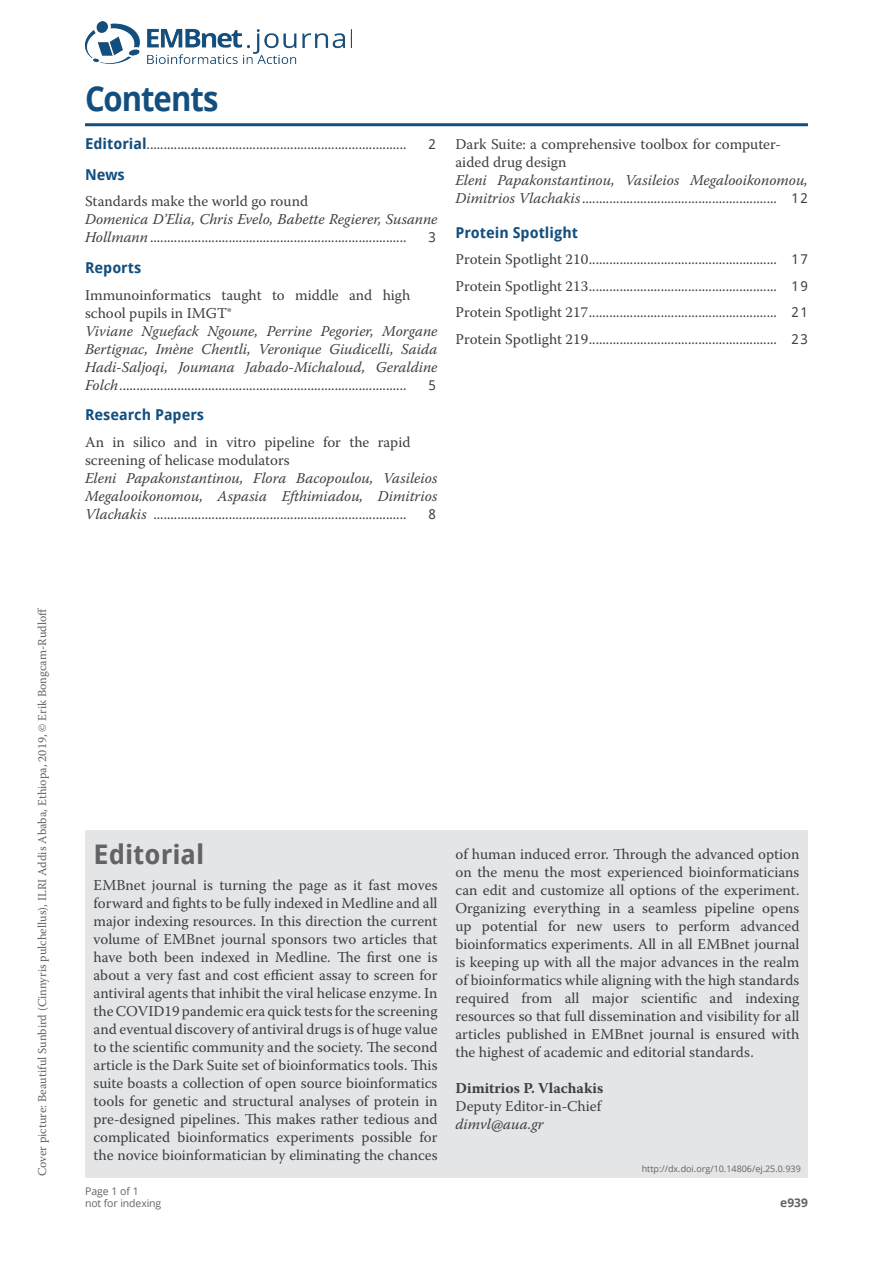
<style>
.page{position:relative;width:893px;height:1263px;background:#fff}
.page>*{position:absolute;margin:0;border:0;box-sizing:border-box;transform-origin:0 0}
.t1{font:700 34.5px "Open Sans";letter-spacing:-.035em;color:#124f7f;scale:.9 1}
.t2{font:700 27px "Droid Sans";color:#636366}
.t3{font:15px/18px "Warnock Pro";color:#3e3e3f}
.t4{font:italic 15px/18px "Warnock Pro";color:#3e3e3f;text-align:justify}
.t5{font:700 15px "Droid Sans";color:#124f7f}
.t6{font:700 15px "Warnock Pro";letter-spacing:.005em;color:#3e3e3f}
.t7{font:13.5px "Droid Sans";color:#3e3e3f}
.t8{font:12px "Warnock Pro";color:#636366}
.t9{font:700 12px "Open Sans";color:#636366}
.t10{font:10.5px/12px "Open Sans";letter-spacing:-.01em;color:#636366}
.t11{font:9px "Open Sans";color:#636366}
.s1{font-family:"Droid Sans";font-weight:700;color:#124f7f}
.s2{font-style:italic}
.s3{font-style:normal}
.s4{font-family:"Droid Sans";font-style:normal;font-size:13.5px}
.s5{font-family:"Droid Sans";font-size:13.5px}
</style>
<div class="page">
<img style="left:85px;top:22px;width:267px;height:42px">
<div style="left:85px;top:830px;width:723px;height:348px;background:#e4e5e7"></div>
<hr style="left:85px;top:123px;width:723px;height:3px;background:#124f7f">
<h1 class="t1" style="left:85px;top:75px;width:150px">Contents</h1>
<p class="t3" style="left:85px;top:135px;width:323px"><span class="s1">Editorial</span>............................................................................</p>
<p class="t7" style="left:429px;top:135px;width:9px">2</p>
<p class="t5" style="left:85px;top:164px;width:41px">News</p>
<p class="t3" style="left:85px;top:192px;width:225px">Standards make the world go round</p>
<p class="t3" style="left:85px;top:210px;width:354px"><span class="s2">Domenica D’Elia, Chris Evelo, Babette Regierer, Susanne<br>Hollmann</span> ...........................................................................</p>
<p class="t7" style="left:429px;top:228px;width:9px">3</p>
<p class="t5" style="left:85px;top:257px;width:58px">Reports</p>
<p class="t3" style="left:85px;top:285px;width:327px">Immunoinformatics taught to middle and high school pupils in IMGT®</p>
<p class="t4" style="left:85px;top:321px;width:354px">Viviane Nguefack Ngoune, Perrine Pegorier, Morgane Bertignac, Imène Chentli, Veronique Giudicelli, Saida Hadi-Saljoqi, Joumana Jabado-Michaloud, Geraldine Folch<span class="s3">....................................................................................</span></p>
<p class="t7" style="left:429px;top:375px;width:9px">5</p>
<p class="t5" style="left:85px;top:404px;width:121px">Research Papers</p>
<p class="t3" style="left:85px;top:433px;width:327px">An in silico and in vitro pipeline for the rapid screening of helicase modulators</p>
<p class="t4" style="left:85px;top:469px;width:354px">Eleni Papakonstantinou, Flora Bacopoulou, Vasileios Megalooikonomou, Aspasia Efthimiadou, Dimitrios Vlachakis <span class="s3">..........................................................................</span></p>
<p class="t7" style="left:429px;top:505px;width:9px">8</p>
<p class="t3" style="left:455px;top:134px;width:327px">Dark Suite: a comprehensive toolbox for computer&shy;aided drug design</p>
<p class="t4" style="left:455px;top:170px;width:354px">Eleni Papakonstantinou, Vasileios Megalooikonomou,<br>Dimitrios Vlachakis<span class="s3">.........................................................</span> <span class="s4">12</span></p>
<p class="t5" style="left:455px;top:221px;width:124px">Protein Spotlight</p>
<p class="t3" style="left:455px;top:246px;width:354px;line-height:26.5px;text-align:justify">Protein Spotlight 210....................................................... <span class="s5">17<br></span>Protein Spotlight 213....................................................... <span class="s5">19<br></span>Protein Spotlight 217....................................................... <span class="s5">21<br></span>Protein Spotlight 219....................................................... <span class="s5">23</span></p>
<p class="t8" style="left:35px;top:1176px;width:570px;rotate:-90deg">Cover picture: Beautiful Sunbird (Cinnyris pulchellus), ILRI Addis Ababa, Ethiopa, 2019, © Erik Bongcam-Rudloff</p>
<h2 class="t2" style="left:94px;top:835px;width:112px">Editorial</h2>
<p class="t3" style="left:94px;top:876px;width:345px;text-align:justify">EMBnet journal is turning the page as it fast moves forward and fights to be fully indexed in Medline and all major indexing resources. In this direction the current volume of EMBnet journal sponsors two articles that have both been indexed in Medline. The first one is about a very fast and cost efficient assay to screen for antiviral agents that inhibit the viral helicase enzyme. In the COVID19 pandemic era quick tests for the screening and eventual discovery of antiviral drugs is of huge value to the scientific community and the society. The second article is the Dark Suite set of bioinformatics tools. This suite boasts a collection of open source bioinformatics tools for genetic and structural analyses of protein in pre-designed pipelines. This makes rather tedious and complicated bioinformatics experiments possible for the novice bioinformatician by eliminating the chances</p>
<p class="t10" style="left:85px;top:1185px;width:78px">Page 1 of 1<br>not for indexing</p>
<p class="t3" style="left:455px;top:844px;width:345px;text-align:justify">of human induced error. Through the advanced option on the menu the most experienced bioinformaticians can edit and customize all options of the experiment.<br>Organizing everything in a seamless pipeline opens up potential for new users to perform advanced bioinformatics experiments. All in all EMBnet journal is keeping up with all the major advances in the realm of bioinformatics while aligning with the high standards required from all major scientific and indexing resources so that full dissemination and visibility for all articles published in EMBnet journal is ensured with the highest of academic and editorial standards.</p>
<p class="t6" style="left:455px;top:1078px;width:149px">Dimitrios P. Vlachakis</p>
<p class="t3" style="left:455px;top:1096px;width:147px">Deputy Editor-in-Chief</p>
<p class="t4" style="left:455px;top:1114px;width:90px">dimvl@aua.gr</p>
<p class="t11" style="left:642px;top:1162px;width:161px">http://dx.doi.org/10.14806/ej.25.0.939</p>
<p class="t9" style="left:780px;top:1194px;width:29px">e939</p>
</div>
